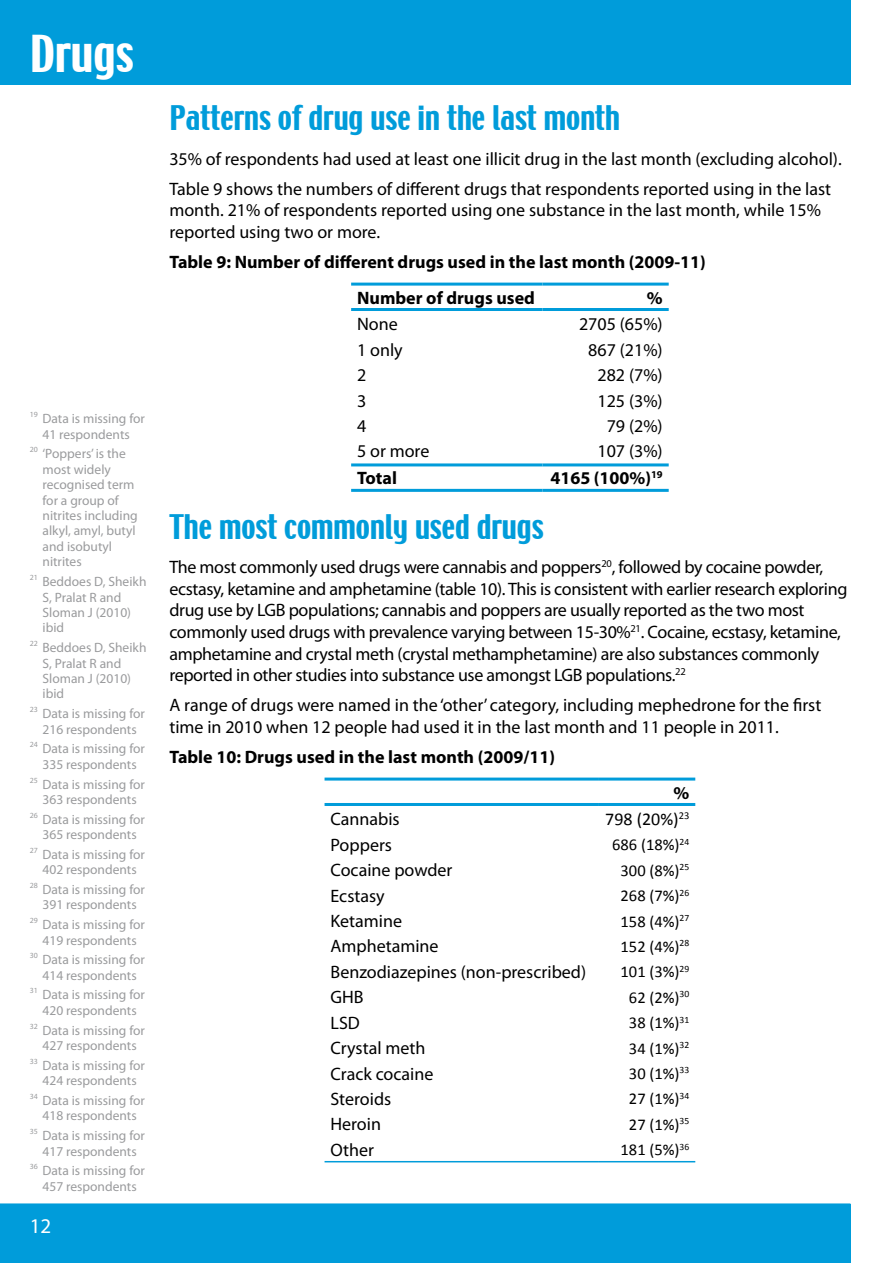
<style>
.page{position:relative;width:893px;height:1263px;background:#fff}
.page>*{position:absolute;margin:0;border:0;box-sizing:border-box;transform-origin:0 0}
.t1{font:45px "Techno";color:#fff}
.t2{font:30px "Techno";color:#009cda}
.t3{font:21px "Myriad Pro";color:#fff}
.t4{font:18px/21.6px "Myriad Pro";letter-spacing:-.005em;color:#000}
.t5{font:700 18px/35.4px "Myriad Pro";color:#000}
.t6{font:18px "Calibri";color:#000}
.t7{font:16.5px "Calibri";color:#000}
.t8{font:13.5px/15.5px "Myriad Pro";color:#9a9b9d;text-align:center}
</style>
<div class="page">
<hr style="left:0;top:1203px;width:850px;height:2px;background:#009cda">
<div style="left:0;top:1205px;width:850px;height:58px;background:#009cda"></div>
<div style="left:0;top:0;width:850px;height:85px;background:#009cda"></div>
<hr style="left:351px;top:283px;width:191px;height:3px;background:#009cda">
<hr style="left:542px;top:283px;width:127px;height:3px;background:#009cda">
<hr style="left:351px;top:308px;width:191px;height:3px;background:#009cda">
<hr style="left:542px;top:308px;width:127px;height:3px;background:#009cda">
<hr style="left:351px;top:463px;width:191px;height:3px;background:#009cda">
<hr style="left:542px;top:463px;width:127px;height:3px;background:#009cda">
<hr style="left:351px;top:489px;width:191px;height:3px;background:#009cda">
<hr style="left:542px;top:489px;width:127px;height:3px;background:#009cda">
<hr style="left:325px;top:777px;width:274px;height:3px;background:#009cda">
<hr style="left:599px;top:777px;width:96px;height:3px;background:#009cda">
<hr style="left:325px;top:803px;width:274px;height:3px;background:#009cda">
<hr style="left:599px;top:803px;width:96px;height:3px;background:#009cda">
<hr style="left:325px;top:1161px;width:274px;height:1px;background:#009cda">
<hr style="left:599px;top:1161px;width:96px;height:1px;background:#009cda">
<h1 class="t1" style="left:30px;top:24px;width:105px">Drugs</h1>
<p class="t8" style="left:30px;top:411px;width:117px"><sup>19</sup> Data is missing for<br>41 respondents</p>
<p class="t8" style="left:43px;top:446px;width:97px;text-align:left;text-indent:-13px"><sup>20</sup> ‘Poppers’ is the most widely recognised term for a group of nitrites including alkyl, amyl, butyl and isobutyl nitrites</p>
<p class="t8" style="left:43px;top:574px;width:106px;text-align:left;text-indent:-13px"><sup>21</sup> Beddoes D, Sheikh<br>S, Pralat R and<br>Sloman J (2010) ibid</p>
<p class="t8" style="left:43px;top:640px;width:106px;text-align:left;text-indent:-13px"><sup>22</sup> Beddoes D, Sheikh<br>S, Pralat R and<br>Sloman J (2010) ibid</p>
<p class="t8" style="left:30px;top:706px;width:117px"><sup>23</sup> Data is missing for<br>216 respondents</p>
<p class="t8" style="left:30px;top:741px;width:117px"><sup>24</sup> Data is missing for<br>335 respondents</p>
<p class="t8" style="left:30px;top:776px;width:117px"><sup>25</sup> Data is missing for<br>363 respondents</p>
<p class="t8" style="left:30px;top:811px;width:117px"><sup>26</sup> Data is missing for<br>365 respondents</p>
<p class="t8" style="left:30px;top:846px;width:117px"><sup>27</sup> Data is missing for<br>402 respondents</p>
<p class="t8" style="left:30px;top:881px;width:117px"><sup>28</sup> Data is missing for<br>391 respondents</p>
<p class="t8" style="left:30px;top:917px;width:117px"><sup>29</sup> Data is missing for<br>419 respondents</p>
<p class="t8" style="left:30px;top:952px;width:117px"><sup>30</sup> Data is missing for<br>414 respondents</p>
<p class="t8" style="left:30px;top:987px;width:117px"><sup>31</sup> Data is missing for<br>420 respondents</p>
<p class="t8" style="left:30px;top:1022px;width:117px"><sup>32</sup> Data is missing for<br>427 respondents</p>
<p class="t8" style="left:30px;top:1057px;width:117px"><sup>33</sup> Data is missing for<br>424 respondents</p>
<p class="t8" style="left:30px;top:1092px;width:117px"><sup>34</sup> Data is missing for<br>418 respondents</p>
<p class="t8" style="left:30px;top:1127px;width:117px"><sup>35</sup> Data is missing for<br>417 respondents</p>
<p class="t8" style="left:30px;top:1163px;width:117px"><sup>36</sup> Data is missing for<br>457 respondents</p>
<p class="t3" style="left:30px;top:1213px;width:21px">11</p>
<h2 class="t2" style="left:169px;top:98px;width:452px">Patterns of drug use in the last month</h2>
<p class="t4" style="left:169px;top:143px;width:674px;line-height:30.2px">35% of respondents had used at least one illicit drug in the last month (excluding alcohol).<br>Table 9 shows the numbers of different drugs that respondents reported using in the last</p>
<p class="t4" style="left:169px;top:199px;width:653px">month. 21% of respondents reported using one substance in the last month, while 15% reported using two or more.</p>
<p class="t5" style="left:357px;top:244px;width:350px;text-indent:-188px">Table 9: Number of different drugs used in the last month (2009-11)<br>Number of drugs used</p>
<p class="t5" style="left:647px;top:279px;width:17px">%</p>
<p class="t4" style="left:357px;top:313px;width:42px">None</p>
<p class="t4" style="left:579px;top:313px;width:85px">2705 (65%)</p>
<p class="t4" style="left:357px;top:339px;width:47px">1 only</p>
<p class="t4" style="left:588px;top:339px;width:76px">867 (21%)</p>
<p class="t4" style="left:357px;top:364px;width:11px">2</p>
<p class="t4" style="left:597px;top:364px;width:67px">282 (7%)</p>
<p class="t4" style="left:357px;top:390px;width:11px">3</p>
<p class="t4" style="left:597px;top:390px;width:67px">125 (3%)</p>
<p class="t4" style="left:357px;top:415px;width:11px">4</p>
<p class="t4" style="left:607px;top:415px;width:57px">79 (2%)</p>
<p class="t4" style="left:357px;top:440px;width:74px">5 or more</p>
<p class="t4" style="left:597px;top:440px;width:67px">107 (3%)</p>
<p class="t5" style="left:357px;top:460px;width:41px">Total</p>
<p class="t5" style="left:550px;top:460px;width:114px">4165 (100%)<sup>19</sup></p>
<h2 class="t2" style="left:169px;top:506px;width:376px">The most commonly used drugs</h2>
<p class="t4" style="left:169px;top:556px;width:679px">The most commonly used drugs were cannabis and poppers<sup>20</sup>, followed by cocaine powder, ecstasy, ketamine and amphetamine (table 10). This is consistent with earlier research exploring drug use by LGB populations; cannabis and poppers are usually reported as the two most commonly used drugs with prevalence varying between 15-30%<sup>21</sup>. Cocaine, ecstasy, ketamine, amphetamine and crystal meth (crystal methamphetamine) are also substances commonly reported in other studies into substance use amongst LGB populations.<sup>22</sup></p>
<p class="t4" style="left:169px;top:694px;width:653px">A range of drugs were named in the ‘other’ category, including mephedrone for the first time in 2010 when 12 people had used it in the last month and 11 people in 2011.</p>
<p class="t5" style="left:169px;top:739px;width:387px">Table 10: Drugs used in the last month (2009/11)</p>
<p class="t5" style="left:673px;top:774px;width:17px">%</p>
<p class="t4" style="left:330px;top:808px;width:71px">Cannabis</p>
<p class="t6" style="left:605px;top:808px;width:86px">798 (20%)<sup>23</sup></p>
<p class="t4" style="left:330px;top:834px;width:63px">Poppers</p>
<p class="t7" style="left:612px;top:834px;width:79px">686 (18%)<sup>24</sup></p>
<p class="t4" style="left:330px;top:859px;width:124px">Cocaine powder</p>
<p class="t7" style="left:621px;top:860px;width:70px">300 (8%)<sup>25</sup></p>
<p class="t4" style="left:330px;top:884px;width:56px">Ecstasy</p>
<p class="t7" style="left:621px;top:885px;width:70px">268 (7%)<sup>26</sup></p>
<p class="t4" style="left:330px;top:910px;width:73px">Ketamine</p>
<p class="t7" style="left:621px;top:910px;width:70px">158 (4%)<sup>27</sup></p>
<p class="t4" style="left:330px;top:935px;width:110px">Amphetamine</p>
<p class="t7" style="left:621px;top:936px;width:70px">152 (4%)<sup>28</sup></p>
<p class="t4" style="left:330px;top:961px;width:257px">Benzodiazepines (non-prescribed)</p>
<p class="t7" style="left:621px;top:961px;width:70px">101 (3%)<sup>29</sup></p>
<p class="t4" style="left:330px;top:986px;width:35px">GHB</p>
<p class="t7" style="left:629px;top:987px;width:62px">62 (2%)<sup>30</sup></p>
<p class="t4" style="left:330px;top:1011px;width:31px">LSD</p>
<p class="t7" style="left:629px;top:1012px;width:62px">38 (1%)<sup>31</sup></p>
<p class="t4" style="left:330px;top:1037px;width:96px">Crystal meth</p>
<p class="t7" style="left:629px;top:1038px;width:62px">34 (1%)<sup>32</sup></p>
<p class="t4" style="left:330px;top:1062px;width:104px">Crack cocaine</p>
<p class="t7" style="left:629px;top:1063px;width:62px">30 (1%)<sup>33</sup></p>
<p class="t4" style="left:330px;top:1088px;width:62px">Steroids</p>
<p class="t7" style="left:629px;top:1088px;width:62px">27 (1%)<sup>34</sup></p>
<p class="t4" style="left:330px;top:1113px;width:52px">Heroin</p>
<p class="t7" style="left:629px;top:1114px;width:62px">27 (1%)<sup>35</sup></p>
<p class="t4" style="left:330px;top:1138px;width:45px">Other</p>
<p class="t7" style="left:621px;top:1139px;width:70px">181 (5%)<sup>36</sup></p>
</div>
